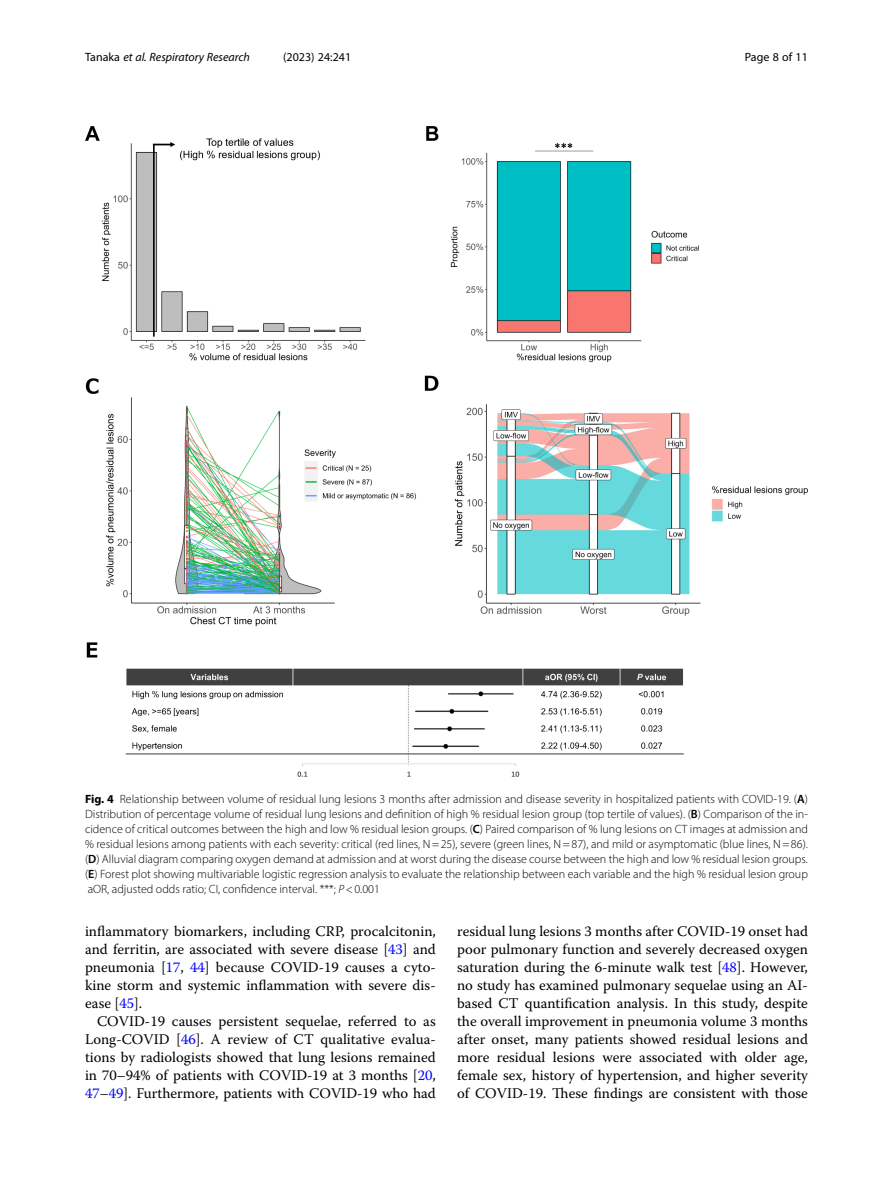
<style>
.page{position:relative;width:893px;height:1191px;background:#fff}
.page>*{position:absolute;margin:0;border:0;box-sizing:border-box;transform-origin:0 0}
.Body_Text_Indent{font:14.7px/18px "Warnock Pro";color:#000;text-align:justify}
.Figure_Caption{font:300 12px/15px "Myriad Pro";color:#000;text-align:justify}
.t1{font:italic 12px "Myriad Pro";color:#000}
.t2{font:12px "Myriad Pro";color:#000}
.s1{font-style:normal}
.s2{font-weight:700}
.s3{font-weight:600}
.s4{font-style:italic}
.s5{color:#00f}
</style>
<div class="page">
<img style="left:85px;top:126px;width:723px;height:650px">
<p class="t1" style="left:85px;top:50px;width:167px"><span class="s1">Tanaka</span> et al. Respiratory Research</p>
<p class="t2" style="left:283px;top:50px;width:70px">(2023) 24:241</p>
<p class="t2" style="left:745px;top:50px;width:65px">Page 8 of 11</p>
<p class="Figure_Caption" style="left:85px;top:791px;width:724px"><span class="s2">Fig. 4</span> Relationship between volume of residual lung lesions 3 months after admission and disease severity in hospitalized patients with COVID-19. (<span class="s3">A</span>)<br>Distribution of percentage volume of residual lung lesions and definition of high % residual lesion group (top tertile of values). (<span class="s3">B</span>) Comparison of the in&shy;cidence of critical outcomes between the high and low % residual lesion groups. (<span class="s3">C</span>) Paired comparison of % lung lesions on CT images at admission and % residual lesions among patients with each severity: critical (red lines, N=25), severe (green lines, N=87), and mild or asymptomatic (blue lines, N=86). (<span class="s3">D</span>) Alluvial diagram comparing oxygen demand at admission and at worst during the disease course between the high and low % residual lesion groups. (<span class="s3">E</span>) Forest plot showing multivariable logistic regression analysis to evaluate the relationship between each variable and the high % residual lesion group</p>
<p class="Figure_Caption" style="left:88px;top:881px;width:294px">aOR, adjusted odds ratio; CI, confidence interval. ***; <span class="s4">P</span>&lt;0.001</p>
<p class="Body_Text_Indent" style="left:85px;top:922px;width:352px">inflammatory biomarkers, including CRP, procalcitonin, and ferritin, are associated with severe disease [<span class="s5">43</span>] and pneumonia [<span class="s5">17</span>, <span class="s5">44</span>] because COVID-19 causes a cyto&shy;kine storm and systemic inflammation with severe dis&shy;ease [<span class="s5">45</span>].</p>
<p class="Body_Text_Indent" style="left:85px;top:1012px;width:352px;text-indent:12px">COVID-19 causes persistent sequelae, referred to as Long-COVID [<span class="s5">46</span>]. A review of CT qualitative evalua&shy;tions by radiologists showed that lung lesions remained in 70–94% of patients with COVID-19 at 3 months [<span class="s5">20</span>, <span class="s5">47</span>–<span class="s5">49</span>]. Furthermore, patients with COVID-19 who had</p>
<p class="Body_Text_Indent" style="left:457px;top:922px;width:352px">residual lung lesions 3 months after COVID-19 onset had poor pulmonary function and severely decreased oxygen saturation during the 6-minute walk test [<span class="s5">48</span>]. However, no study has examined pulmonary sequelae using an AI&shy;based CT quantification analysis. In this study, despite the overall improvement in pneumonia volume 3 months after onset, many patients showed residual lesions and more residual lesions were associated with older age, female sex, history of hypertension, and higher severity of COVID-19. These findings are consistent with those</p>
</div>
